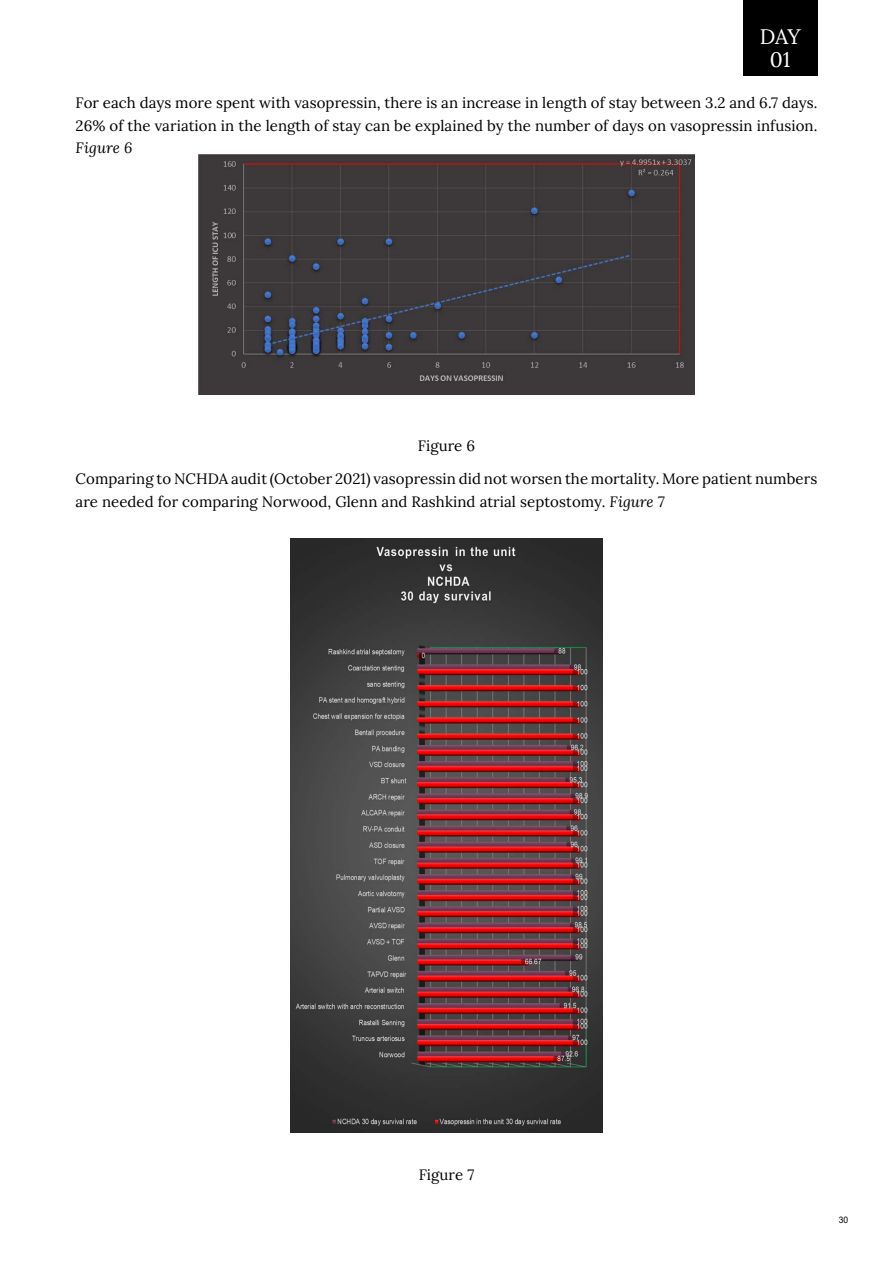
<style>
.page{position:relative;width:893px;height:1263px;background:#fff}
.page>*{position:absolute;margin:0;border:0;box-sizing:border-box;transform-origin:0 0}
.t1{font:21px/23.2px "Lora";color:#fff;text-align:center}
.t2{font:15px/22.5px "Lora";letter-spacing:.005em;color:#000}
.t3{font:italic 15px "Lora";letter-spacing:.005em;color:#000}
.t4{font:9px "Arial";color:#000;scale:.95 1}
.s1{font-style:italic}
</style>
<div class="page">
<div style="left:743px;top:0;width:74px;height:76px;background:#000"></div>
<img style="left:198px;top:155px;width:497px;height:239px">
<img style="left:291px;top:539px;width:311px;height:594px">
<h1 class="t1" style="left:760px;top:23px;width:43px">DAY<br>01</h1>
<p class="t2" style="left:76px;top:90px;width:743px">For each days more spent with vasopressin, there is an increase in length of stay between 3.2 and 6.7 days.<br>26% of the variation in the length of stay can be explained by the number of days on vasopressin infusion.</p>
<p class="t3" style="left:76px;top:137px;width:58px">Figure 6</p>
<p class="t2" style="left:418px;top:434px;width:59px">Figure 6</p>
<p class="t2" style="left:76px;top:467px;width:743px">Comparing to NCHDA audit (October 2021) vasopressin did not worsen the mortality. More patient numbers are needed for comparing Norwood, Glenn and Rashkind atrial septostomy. <span class="s1">Figure 7</span></p>
<p class="t2" style="left:419px;top:1162px;width:57px">Figure 7</p>
<p class="t4" style="left:839px;top:1213px;width:11px">30</p>
</div>
